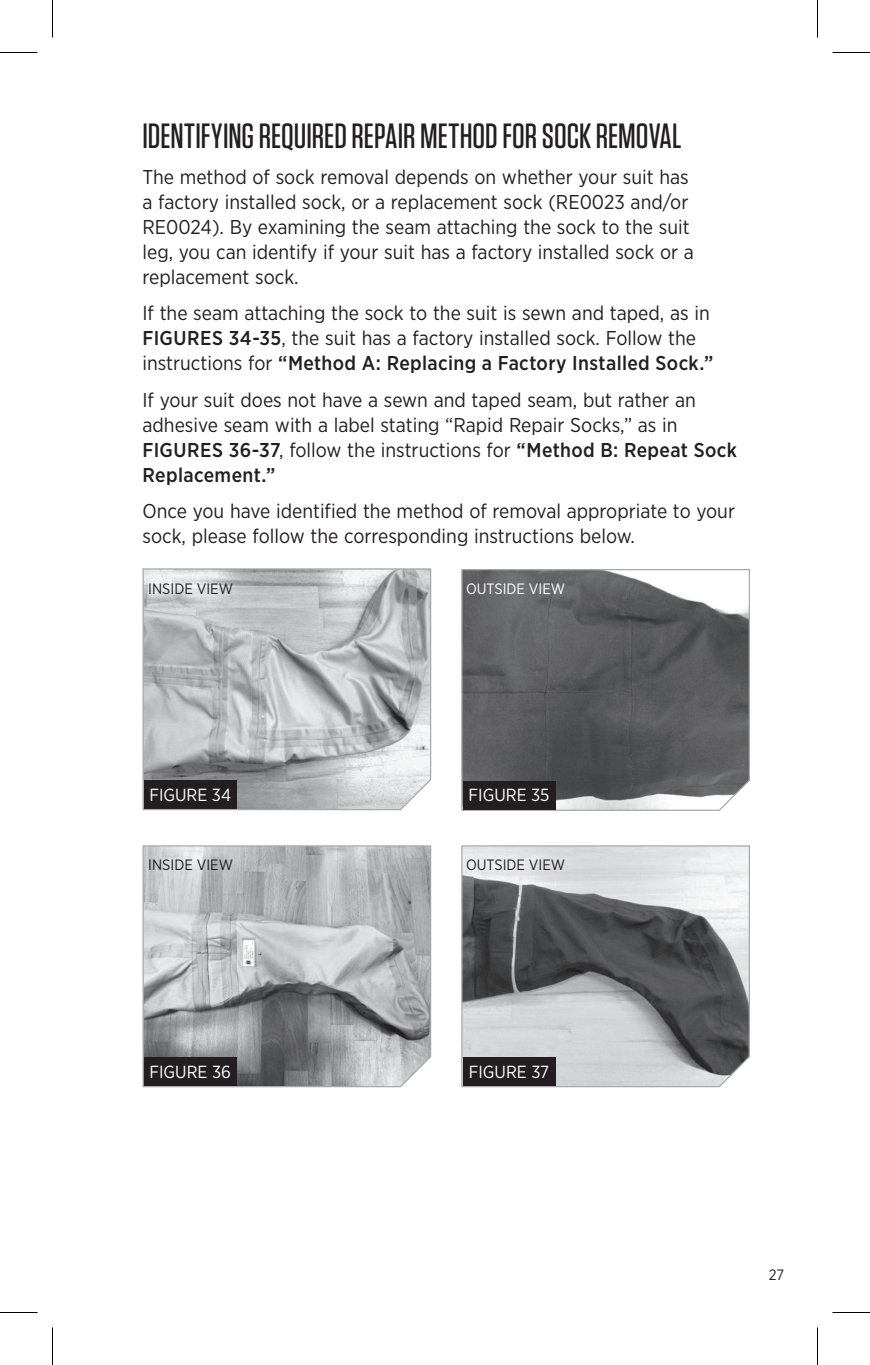
<style>
.page{position:relative;width:870px;height:1365px;background:#fff}
.page>*{position:absolute;margin:0;border:0;box-sizing:border-box;transform-origin:0 0}
.t1{font:500 35px "Tungsten";color:#231f20}
.t2{font:20px/25px "Gotham Narrow";color:#231f20}
.t3{font:17.5px "Gotham Narrow";color:#fff}
.t4{font:15px "Gotham Narrow";color:#231f20}
.t5{font:15px "Gotham Narrow";color:#fff}
.s1{font-weight:500}
</style>
<div class="page">
<svg style="left:461px;top:845px;width:289px;height:243px;background:#97989a"></svg>
<div style="left:463px;top:1057px;width:92px;height:29px;background:#231f20"></div>
<svg style="left:142px;top:845px;width:290px;height:243px;background:#acadb0"></svg>
<div style="left:144px;top:1057px;width:93px;height:29px;background:#231f20"></div>
<svg style="left:461px;top:569px;width:289px;height:242px;background:#6b6b6e"></svg>
<div style="left:463px;top:781px;width:92px;height:29px;background:#231f20"></div>
<svg style="left:142px;top:568px;width:290px;height:243px;background:#babbbe"></svg>
<div style="left:144px;top:780px;width:93px;height:29px;background:#231f20"></div>
<hr style="left:0;top:52px;width:38px;height:1px;background:#000">
<hr style="left:832px;top:52px;width:38px;height:1px;background:#000">
<hr style="left:0;top:1312px;width:38px;height:1px;background:#000">
<hr style="left:832px;top:1312px;width:38px;height:1px;background:#000">
<hr style="left:52px;top:0;width:1px;height:38px;background:#000">
<hr style="left:52px;top:1328px;width:1px;height:37px;background:#000">
<hr style="left:817px;top:0;width:1px;height:38px;background:#000">
<hr style="left:817px;top:1328px;width:1px;height:37px;background:#000">
<h1 class="t1" style="left:142px;top:118px;width:541px">IDENTIFYING REQUIRED REPAIR METHOD FOR SOCK REMOVAL</h1>
<p class="t2" style="left:142px;top:164px;width:553px">The method of sock removal depends on whether your suit has a factory installed sock, or a replacement sock (RE0023 and/or RE0024). By examining the seam attaching the sock to the suit leg, you can identify if your suit has a factory installed sock or a replacement sock.</p>
<p class="t2" style="left:142px;top:301px;width:573px">If the seam attaching the sock to the suit is sewn and taped, as in<br><span class="s1">FIGURES 34-35</span>, the suit has a factory installed sock. Follow the instructions for <span class="s1">“Method A: Replacing a Factory Installed Sock.”</span></p>
<p class="t2" style="left:142px;top:387px;width:596px">If your suit does not have a sewn and taped seam, but rather an adhesive seam with a label stating “Rapid Repair Socks,” as in <span class="s1">FIGURES 36-37</span>, follow the instructions for <span class="s1">“Method B: Repeat Sock Replacement.”</span></p>
<p class="t2" style="left:142px;top:498px;width:594px">Once you have identified the method of removal appropriate to your sock, please follow the corresponding instructions below.</p>
<p class="t4" style="left:148px;top:580px;width:86px">INSIDE VIEW</p>
<p class="t5" style="left:466px;top:580px;width:101px">OUTSIDE VIEW</p>
<p class="t3" style="left:149px;top:784px;width:83px">FIGURE 34</p>
<p class="t3" style="left:469px;top:784px;width:82px">FIGURE 35</p>
<p class="t4" style="left:148px;top:856px;width:86px">INSIDE VIEW</p>
<p class="t4" style="left:466px;top:856px;width:101px">OUTSIDE VIEW</p>
<p class="t3" style="left:150px;top:1061px;width:83px">FIGURE 36</p>
<p class="t3" style="left:469px;top:1061px;width:82px">FIGURE 37</p>
<p class="t4" style="left:769px;top:1266px;width:17px">27</p>
</div>
